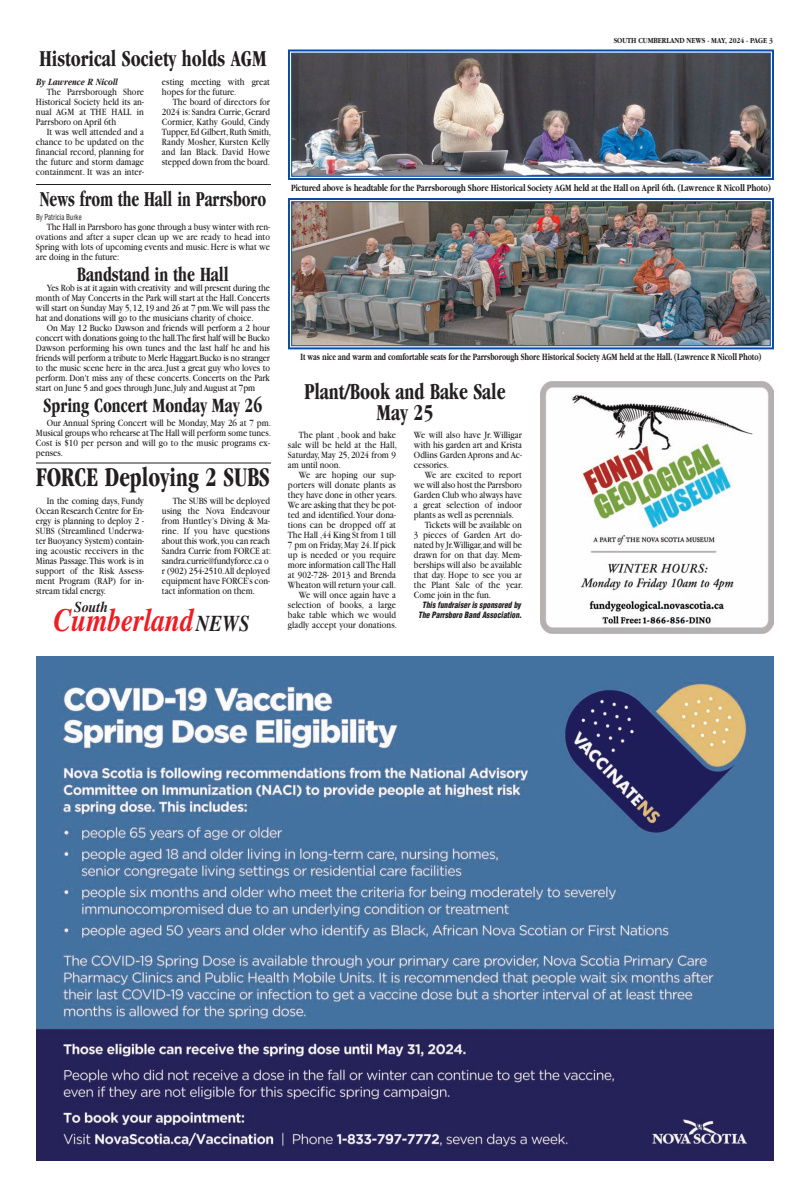
<style>
.page{position:relative;width:810px;height:1197px;background:#fff}
.page>*{position:absolute;margin:0;border:0;box-sizing:border-box;transform-origin:0 0}
.t1{font:32.5px "Times Bold Italic Os F";color:#ee1d23;scale:.84 1}
.t2{font:700 condensed 28px "Garamond";color:#231f20;scale:.85 1}
.t3{font:700 condensed 23.6px/21px "Garamond";color:#231f20;text-align:center;scale:.85 1}
.t4{font:22.7px "Times Bold Italic Os F";color:#231f20;scale:.84 1}
.t5{font:700 condensed 22px "Garamond";color:#231f20;scale:.8 1}
.t6{font:700 condensed 21px "Garamond";color:#231f20;scale:.85 1}
.t7{font:15.1px "Times Bold Italic Os F";color:#231f20;scale:.92 1}
.t8{font:10px/10px "Garamond";color:#231f20;text-align:justify;scale:.85 1}
.t9{font:700 10px "Garamond";color:#231f20;scale:.7 1}
.t10{font:700 10px "Garamond";color:#231f20;scale:.75 1}
.t11{font:italic 700 10px "Garamond";color:#231f20;scale:.8 1}
.t12{font:italic 900 condensed 8.5px/10px "Helvetica";color:#231f20;text-align:center;scale:.9 1}
.t13{font:700 8px "Garamond";color:#231f20;scale:.85 1}
.t14{font:condensed 8px "Helvetica";color:#231f20;scale:.85 1}
</style>
<div class="page">
<img style="left:36px;top:657px;width:738px;height:504px">
<img style="left:540px;top:381px;width:234px;height:252px">
<img style="left:293px;top:55px;width:476px;height:120px">
<div style="left:288px;top:50px;width:486px;height:130px;border:2px solid #0d4da1"></div>
<div style="left:291px;top:53px;width:480px;height:124px;border:1px solid #0d4da1"></div>
<img style="left:293px;top:203px;width:476px;height:141px">
<div style="left:288px;top:198px;width:486px;height:151px;border:2px solid #0d4da1"></div>
<div style="left:291px;top:201px;width:480px;height:145px;border:1px solid #0d4da1"></div>
<hr style="left:36px;top:184px;width:235px;height:1px;background:#231f20">
<hr style="left:36px;top:462px;width:235px;height:2px;background:#231f20">
<h3 class="t3" style="left:40px;top:50px;width:269px">Historical Society holds AGM</h3>
<p class="t11" style="left:36px;top:78px;width:103px">By Lawrence R Nicoll</p>
<p class="t8" style="left:36px;top:88px;width:129px;text-indent:11px">The Parrsborough Shore Historical Society held its an&shy;nual AGM at THE HALL in Parrsboro on April 6th</p>
<p class="t8" style="left:36px;top:128px;width:129px;text-indent:11px">It was well attended and a chance to be updated on the financial record, planning for the future and storm damage containment. It was an inter-</p>
<p class="t8" style="left:162px;top:77px;width:129px">esting meeting with great hopes for the future.</p>
<p class="t8" style="left:162px;top:97px;width:130px;text-indent:11px">The board of directors for 2024 is: Sandra Currie, Gerard Cormier, Kathy Gould, Cindy Tupper, Ed Gilbert, Ruth Smith, Randy Mosher, Kursten Kelly and Ian Black. David Howe stepped down from the board.</p>
<h3 class="t5" style="left:40px;top:190px;width:285px">News from the Hall in Parrsboro</h3>
<p class="t14" style="left:36px;top:214px;width:55px">By Patricia Burke</p>
<p class="t8" style="left:36px;top:222px;width:277px;text-indent:11px">The Hall in Parrsboro has gone through a busy winter with ren&shy;ovations and after a super clean up we are ready to head into Spring with lots of upcoming events and music. Here is what we are doing in the future:</p>
<h3 class="t6" style="left:77px;top:266px;width:180px">Bandstand in the Hall</h3>
<p class="t8" style="left:36px;top:283px;width:277px;text-indent:11px">Yes Rob is at it again with creativity and will present during the month of May Concerts in the Park will start at the Hall. Concerts will start on Sunday May 5, 12, 19 and 26 at 7 pm.We will pass the hat and donations will go to the musicians charity of choice.</p>
<p class="t8" style="left:36px;top:323px;width:277px;text-indent:11px">On May 12 Bucko Dawson and friends will perform a 2 hour concert with donations going to the hall.The first half will be Bucko Dawson performing his own tunes and the last half he and his friends will perform a tribute to Merle Haggart.Bucko is no stranger to the music scene here in the area. Just a great guy who loves to perform. Don't miss any of these concerts. Concerts on the Park start on June 5 and goes through June, July and August at 7pm</p>
<h3 class="t6" style="left:44px;top:397px;width:259px">Spring Concert Monday May 26</h3>
<p class="t8" style="left:36px;top:418px;width:278px;text-indent:11px">Our Annual Spring Concert will be Monday, May 26 at 7 pm.<br>Musical groups who rehearse at The Hall will perform some tunes.<br>Cost is $10 per person and will go to the music programs ex&shy;penses.</p>
<h2 class="t2" style="left:36px;top:467px;width:276px">FORCE Deploying 2 SUBS</h2>
<p class="t8" style="left:36px;top:497px;width:129px;text-indent:11px">In the coming days, Fundy Ocean Research Centre for En&shy;ergy is planning to deploy 2 - SUBS (Streamlined Underwa&shy;ter Buoyancy System) contain&shy;ing acoustic receivers in the Minas Passage. This work is in support of the Risk Assess&shy;ment Program (RAP) for in&shy;stream tidal energy.</p>
<p class="t8" style="left:162px;top:497px;width:130px;text-align:left;text-indent:11px">The SUBS will be deployed using the Nova Endeavour from Huntley’s Diving &amp; Ma&shy;rine. If you have questions about this work, you can reach<br>Sandra Currie from FORCE at: sandra.currie@fundyforce.ca o r (902) 254-2510.All deployed equipment have FORCE’s con&shy;tact information on them.</p>
<h3 class="t7" style="left:74px;top:601px;width:38px">South</h3>
<h1 class="t1" style="left:53px;top:608px;width:169px">Cumberland</h1>
<h3 class="t4" style="left:196px;top:615px;width:66px">NEWS</h3>
<p class="t13" style="left:614px;top:37px;width:189px">SOUTH CUMBERLAND NEWS - MAY, 2024 - PAGE 3</p>
<p class="t10" style="left:291px;top:184px;width:641px">Pictured above is headtable for the Parrsborough Shore Historical Society AGM held at the Hall on April 6th. (Lawrence R Nicoll Photo)</p>
<p class="t9" style="left:301px;top:353px;width:660px">It was nice and warm and comfortable seats for the Parrsborough Shore Historical Society AGM held at the Hall. (Lawrence R Nicoll Photo)</p>
<h3 class="t3" style="left:304px;top:383px;width:238px">Plant/Book and Bake Sale<br>May 25</h3>
<p class="t8" style="left:288px;top:430px;width:130px;text-indent:11px">The plant , book and bake sale will be held at the Hall, Saturday, May 25, 2024 from 9 am until noon.</p>
<p class="t8" style="left:288px;top:470px;width:130px;text-align:right">We are hoping our sup&shy;porters will donate plants as they have done in other years.<br>We are asking that they be pot&shy;ted and identified. Your dona&shy;tions can be dropped off at<br>The Hall ,44 King St from 1 till<br>7 pm on Friday, May 24. If pick up is needed or you require more information call The Hall at 902-728- 2013 and Brenda<br>Wheaton will return your call.<br>We will once again have a selection of books, a large bake table which we would gladly accept your donations.</p>
<p class="t8" style="left:414px;top:430px;width:129px">We will also have Jr. Willigar with his garden art and Krista Odlins Garden Aprons and Ac&shy;cessories.</p>
<p class="t8" style="left:425px;top:470px;width:116px">We are excited to report</p>
<p class="t8" style="left:414px;top:480px;width:129px">we will also host the Parrsboro</p>
<p class="t8" style="left:414px;top:490px;width:129px">Garden Club who always have</p>
<p class="t8" style="left:414px;top:500px;width:129px">a great selection of indoor</p>
<p class="t8" style="left:414px;top:510px;width:119px">plants as well as perennials.</p>
<p class="t8" style="left:425px;top:520px;width:116px">Tickets will be available on</p>
<p class="t8" style="left:414px;top:530px;width:129px">3 pieces of Garden Art do-</p>
<p class="t8" style="left:414px;top:540px;width:129px">nated by Jr.Willigar, and will be</p>
<p class="t8" style="left:414px;top:550px;width:129px">drawn for on that day. Mem-</p>
<p class="t8" style="left:414px;top:560px;width:129px">berships will also be available</p>
<p class="t8" style="left:414px;top:570px;width:129px">that day. Hope to see you ar</p>
<p class="t8" style="left:414px;top:580px;width:130px">the Plant Sale of the year.</p>
<p class="t8" style="left:414px;top:590px;width:92px">Come join in the fun.</p>
<p class="t12" style="left:418px;top:600px;width:118px">This fundraiseris sponsored by<br>The Parrsboro Band Association.</p>
</div>
